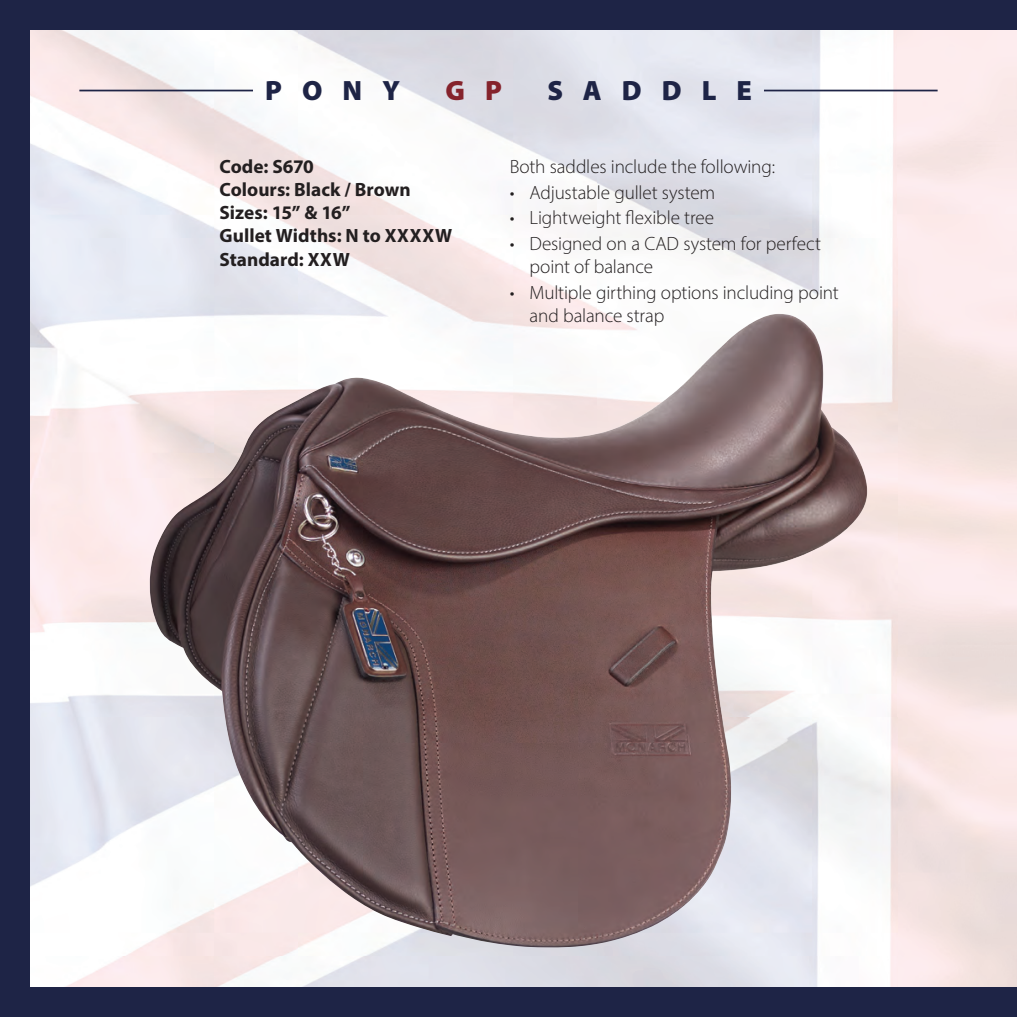
<style>
.page{position:relative;width:1017px;height:1017px;background:#fff}
.page>*{position:absolute;margin:0;border:0;box-sizing:border-box;transform-origin:0 0}
.t1{font:900 28px "Myriad Pro";letter-spacing:.72em;color:#1e2446}
.t2{font:900 28px "Myriad Pro";color:#85232c}
.t3{font:300 19.25px/23.1px "Myriad Pro";letter-spacing:-.01em;color:#231f20}
.t4{font:700 19.25px/23.1px "Myriad Pro";color:#231f20}
</style>
<div class="page">
<div style="left:0;top:0;width:30px;height:1017px;background:#1e2446"></div>
<div style="left:0;top:0;width:1017px;height:30px;background:#1e2446"></div>
<div style="left:0;top:987px;width:1017px;height:30px;background:#1e2446"></div>
<img style="left:149px;top:314px;width:720px;height:634px">
<hr style="left:79px;top:90px;width:174px;height:1px;background:#1e2446">
<hr style="left:764px;top:90px;width:174px;height:1px;background:#1e2446">
<h1 class="t1" style="left:265px;top:74px;width:137px">PONY</h1>
<h1 class="t2" style="left:445px;top:74px;width:58px">G P</h1>
<h1 class="t1" style="left:547px;top:74px;width:206px">SADDLE</h1>
<p class="t4" style="left:220px;top:157px;width:234px">Code: S670<br>Colours: Black / Brown<br>Sizes: 15” &amp; 16”<br>Gullet Widths: N to XXXXW<br>Standard: XXW</p>
<p class="t3" style="left:510px;top:157px;width:267px">Both saddles include the following:</p>
<p class="t3" style="left:510px;top:183px;width:207px">• Adjustable gullet system</p>
<p class="t3" style="left:510px;top:208px;width:206px">• Lightweight flexible tree</p>
<p class="t3" style="left:530px;top:234px;width:293px;text-indent:-20px">• Designed on a CAD system for perfect point of balance</p>
<p class="t3" style="left:530px;top:283px;width:311px;text-indent:-20px">• Multiple girthing options including point and balance strap</p>
</div>
